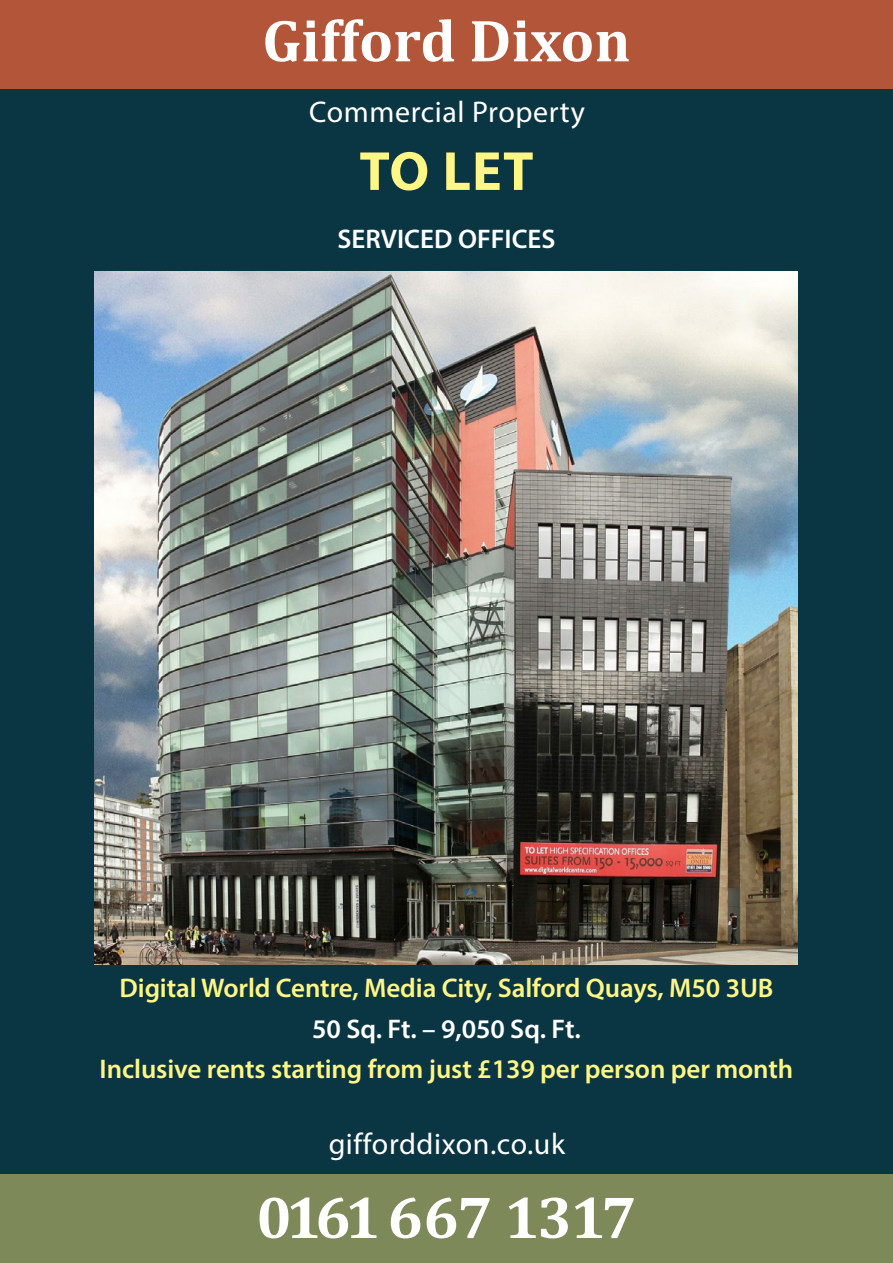
<style>
.page{position:relative;width:893px;height:1263px;background:#fff}
.page>*{position:absolute;margin:0;border:0;box-sizing:border-box;transform-origin:0 0}
.t1{font:700 60px "Cambria";letter-spacing:-.005em;color:#fff}
.t2{font:700 60px "Cambria";letter-spacing:-.06em;color:#fff}
.t3{font:700 55.5px "Myriad Pro";color:#fff685}
.t4{font:30px "Myriad Pro";letter-spacing:.02em;color:#fff}
.t5{font:600 27px "Myriad Pro";letter-spacing:-.005em;color:#fff685}
.t6{font:600 27px "Myriad Pro";color:#fff}
.t7{font:18px "Myriad Pro";color:#fff}
</style>
<div class="page">
<div style="left:0;top:0;width:892px;height:1263px;background:#0a3542"></div>
<div style="left:0;top:1174px;width:893px;height:89px;background:#7e8959"></div>
<div style="left:0;top:0;width:893px;height:89px;background:#b25538"></div>
<img style="left:94px;top:272px;width:703px;height:693px">
<h1 class="t1" style="left:262px;top:-2px;width:370px">Gifford Dixon</h1>
<p class="t4" style="left:309px;top:94px;width:277px">Commercial Property</p>
<p class="t7" style="left:438px;top:40px;width:17px">W</p>
<h2 class="t3" style="left:359px;top:135px;width:176px">TO LET</h2>
<p class="t6" style="left:337px;top:222px;width:219px">SERVICED OFFICES</p>
<p class="t5" style="left:119px;top:971px;width:655px">Digital World Centre, Media City, Salford Quays, M50 3UB</p>
<p class="t6" style="left:312px;top:1011px;width:270px">50 Sq. Ft. – 9,050 Sq. Ft.</p>
<p class="t5" style="left:100px;top:1052px;width:695px">Inclusive rents starting from just £139 per person per month</p>
<p class="t4" style="left:329px;top:1126px;width:238px">gifforddixon.co.uk</p>
<h1 class="t2" style="left:256px;top:1175px;width:382px">0161 667 1317</h1>
</div>
